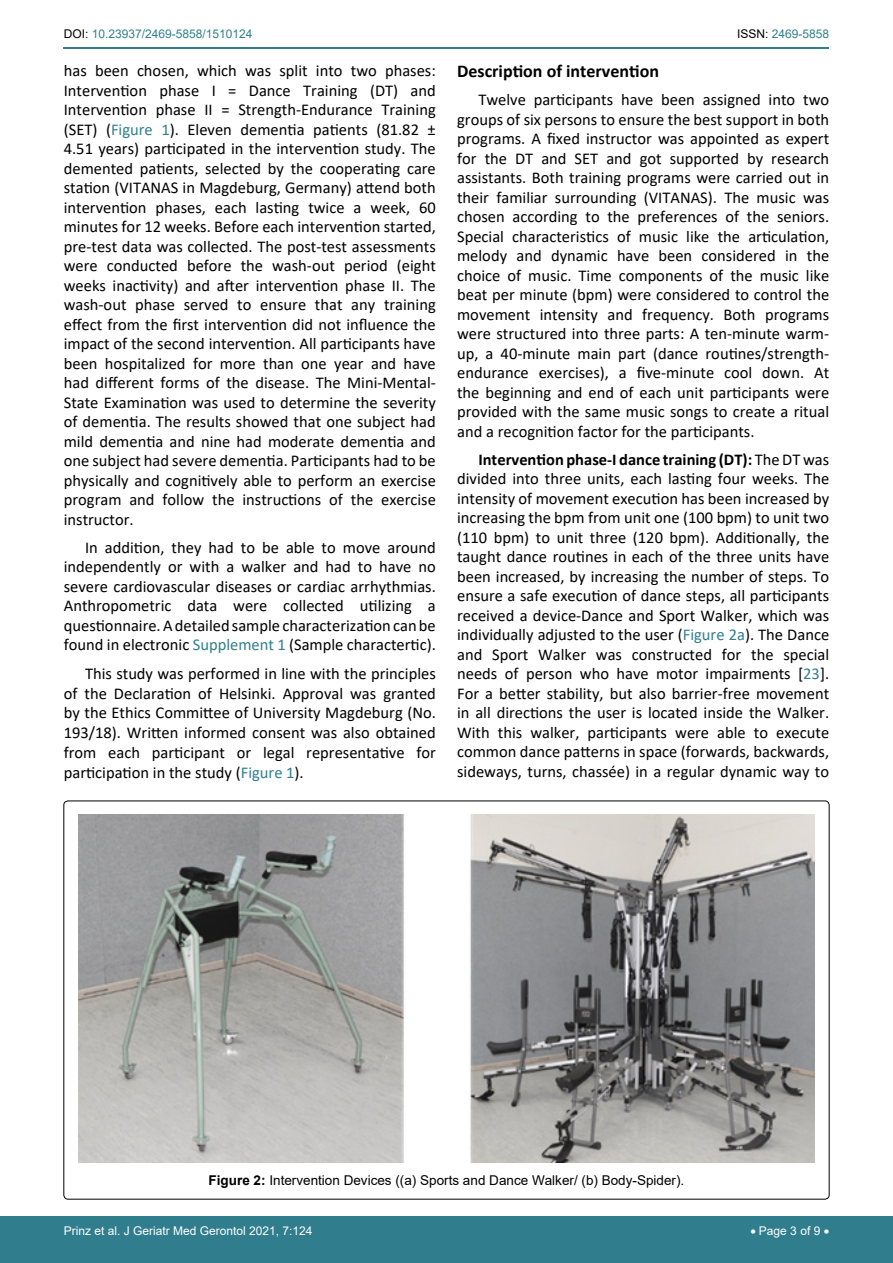
<style>
.page{position:relative;width:893px;height:1263px;background:#fff}
.page>*{position:absolute;margin:0;border:0;box-sizing:border-box;transform-origin:0 0}
.t1{font:700 18px "Calibri";color:#000}
.t2{font:16.5px/19.5px "Calibri";color:#000;text-align:justify}
.t3{font:13.5px "Arial";color:#000}
.t4{font:12px "Arial";color:#fff}
.t5{font:12px "Arial";color:#30808d}
.s1{color:#000}
.s2{color:#30808d}
.s3{font-weight:700}
</style>
<div class="page">
<hr style="left:64px;top:47px;width:765px;height:1px;background:#30808d">
<div style="left:0;top:1217px;width:893px;height:46px;background:#307d8d"></div>
<img style="left:79px;top:815px;width:735px;height:348px">
<p class="t5" style="left:64px;top:26px;width:190px"><span class="s1">DOI:</span> 10.23937/2469-5858/1510124</p>
<p class="t5" style="left:737px;top:26px;width:94px"><span class="s1">ISSN:</span> 2469-5858</p>
<p class="t2" style="left:64px;top:61px;width:374px">has been chosen, which was split into two phases:<br>Intervention phase I = Dance Training (DT) and Intervention phase II = Strength-Endurance Training (SET) (<span class="s2">Figure 1</span>). Eleven dementia patients (81.82 ± 4.51 years) participated in the intervention study. The demented patients, selected by the cooperating care station (VITANAS in Magdeburg, Germany) attend both intervention phases, each lasting twice a week, 60 minutes for 12 weeks. Before each intervention started, pre-test data was collected. The post-test assessments were conducted before the wash-out period (eight weeks inactivity) and after intervention phase II. The wash-out phase served to ensure that any training effect from the first intervention did not influence the impact of the second intervention. All participants have been hospitalized for more than one year and have had different forms of the disease. The Mini-Mental-State Examination was used to determine the severity of dementia. The results showed that one subject had mild dementia and nine had moderate dementia and one subject had severe dementia. Participants had to be physically and cognitively able to perform an exercise program and follow the instructions of the exercise instructor.</p>
<p class="t2" style="left:64px;top:537px;width:374px;text-indent:21px">In addition, they had to be able to move around independently or with a walker and had to have no severe cardiovascular diseases or cardiac arrhythmias.<br>Anthropometric data were collected utilizing a questionnaire. A detailed sample characterization can be found in electronic <span class="s2">Supplement 1</span> (Sample charactertic).</p>
<p class="t2" style="left:64px;top:663px;width:374px;text-indent:21px">This study was performed in line with the principles of the Declaration of Helsinki. Approval was granted by the Ethics Committee of University Magdeburg (No.<br>193/18). Written informed consent was also obtained from each participant or legal representative for participation in the study (<span class="s2">Figure 1</span>).</p>
<p class="t1" style="left:457px;top:59px;width:203px">Description of intervention</p>
<p class="t2" style="left:457px;top:90px;width:374px;text-indent:21px">Twelve participants have been assigned into two groups of six persons to ensure the best support in both programs. A fixed instructor was appointed as expert for the DT and SET and got supported by research assistants. Both training programs were carried out in their familiar surrounding (VITANAS). The music was chosen according to the preferences of the seniors.<br>Special characteristics of music like the articulation, melody and dynamic have been considered in the choice of music. Time components of the music like beat per minute (bpm) were considered to control the movement intensity and frequency. Both programs were structured into three parts: A ten-minute warm&shy;up, a 40-minute main part (dance routines/strength&shy;endurance exercises), a five-minute cool down. At the beginning and end of each unit participants were provided with the same music songs to create a ritual and a recognition factor for the participants.</p>
<p class="t2" style="left:457px;top:449px;width:374px;text-indent:21px"><span class="s3">Intervention phase-I dance training (DT):</span> The DT was divided into three units, each lasting four weeks. The intensity of movement execution has been increased by increasing the bpm from unit one (100 bpm) to unit two (110 bpm) to unit three (120 bpm). Additionally, the taught dance routines in each of the three units have been increased, by increasing the number of steps. To ensure a safe execution of dance steps, all participants received a device-Dance and Sport Walker, which was individually adjusted to the user (<span class="s2">Figure 2a</span>). The Dance and Sport Walker was constructed for the special needs of person who have motor impairments [<span class="s2">23</span>].<br>For a better stability, but also barrier-free movement in all directions the user is located inside the Walker.<br>With this walker, participants were able to execute common dance patterns in space (forwards, backwards, sideways, turns, chassée) in a regular dynamic way to</p>
<p class="t3" style="left:209px;top:1171px;width:477px"><span class="s3">Figure 2:</span> Intervention Devices ((a) Sports and Dance Walker/ (b) Body-Spider).</p>
<p class="t4" style="left:64px;top:1223px;width:250px">Prinz et al. J Geriatr Med Gerontol 2021, 7:124</p>
<p class="t4" style="left:750px;top:1223px;width:80px">• Page 3 of 9 •</p>
</div>
